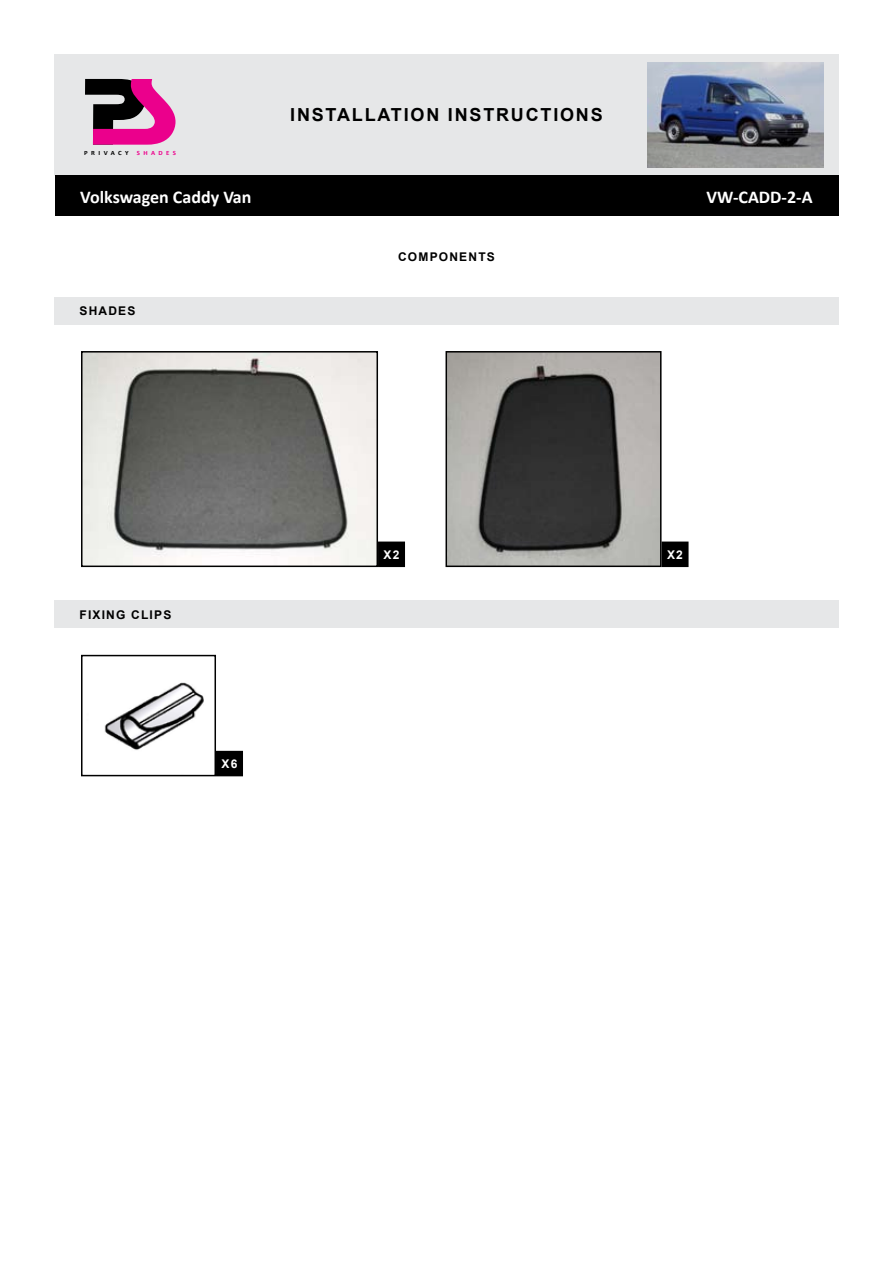
<style>
.page{position:relative;width:893px;height:1263px;background:#fff}
.page>*{position:absolute;margin:0;border:0;box-sizing:border-box;transform-origin:0 0}
.t1{font:700 18px "Calibri";color:#fff}
.t2{font:700 18px "Arial";letter-spacing:.1em;color:#000}
.t3{font:700 12px "Arial";letter-spacing:.1em;color:#000}
.t4{font:700 12px "Arial";color:#fff}
.t5{font:700 6.45px "Calibri";letter-spacing:.5em;color:#000;scale:1.05 1}
.t6{font:700 6.45px "Calibri";letter-spacing:.495em;color:#ed008c;scale:1.05 1}
</style>
<div class="page">
<div style="left:55px;top:55px;width:783px;height:120px;background:#e6e7e8"></div>
<div style="left:54px;top:54px;width:785px;height:122px;border:2px solid #e6e7e8"></div>
<div style="left:55px;top:176px;width:783px;height:40px;background:#000"></div>
<div style="left:54px;top:297px;width:785px;height:27px;background:#e6e7e8"></div>
<div style="left:54px;top:601px;width:785px;height:27px;background:#e6e7e8"></div>
<div style="left:379px;top:542px;width:25px;height:24px;background:#000"></div>
<div style="left:378px;top:541px;width:27px;height:26px;border:2px solid #000"></div>
<div style="left:217px;top:751px;width:25px;height:25px;background:#000"></div>
<div style="left:216px;top:751px;width:27px;height:25px;border:2px solid #000"></div>
<div style="left:662px;top:542px;width:26px;height:24px;background:#000"></div>
<div style="left:662px;top:541px;width:26px;height:26px;border:2px solid #000"></div>
<img style="left:647px;top:63px;width:177px;height:104px">
<svg style="left:85px;top:79px;width:91px;height:66px"></svg>
<img style="left:84px;top:354px;width:291px;height:210px">
<div style="left:81px;top:351px;width:297px;height:216px;border:2px solid #000"></div>
<img style="left:104px;top:682px;width:100px;height:68px">
<div style="left:81px;top:655px;width:135px;height:121px;border:2px solid #000"></div>
<img style="left:449px;top:354px;width:210px;height:210px">
<div style="left:446px;top:351px;width:216px;height:216px;border:2px solid #000"></div>
<p class="t5" style="left:84px;top:149px;width:44px">PRIVACY</p>
<p class="t6" style="left:137px;top:149px;width:39px">SHADES</p>
<p class="t2" style="left:290px;top:105px;width:314px">INSTALLATION INSTRUCTIONS</p>
<p class="t1" style="left:80px;top:185px;width:173px">Volkswagen Caddy Van</p>
<p class="t1" style="left:707px;top:185px;width:108px">VW-CADD-2-A</p>
<p class="t3" style="left:80px;top:304px;width:58px">SHADES</p>
<p class="t3" style="left:80px;top:608px;width:93px">FIXING CLIPS</p>
<p class="t4" style="left:222px;top:757px;width:17px">X6</p>
<p class="t3" style="left:398px;top:250px;width:98px">COMPONENTS</p>
<p class="t4" style="left:384px;top:548px;width:17px">X2</p>
<p class="t4" style="left:667px;top:548px;width:17px">X2</p>
</div>
